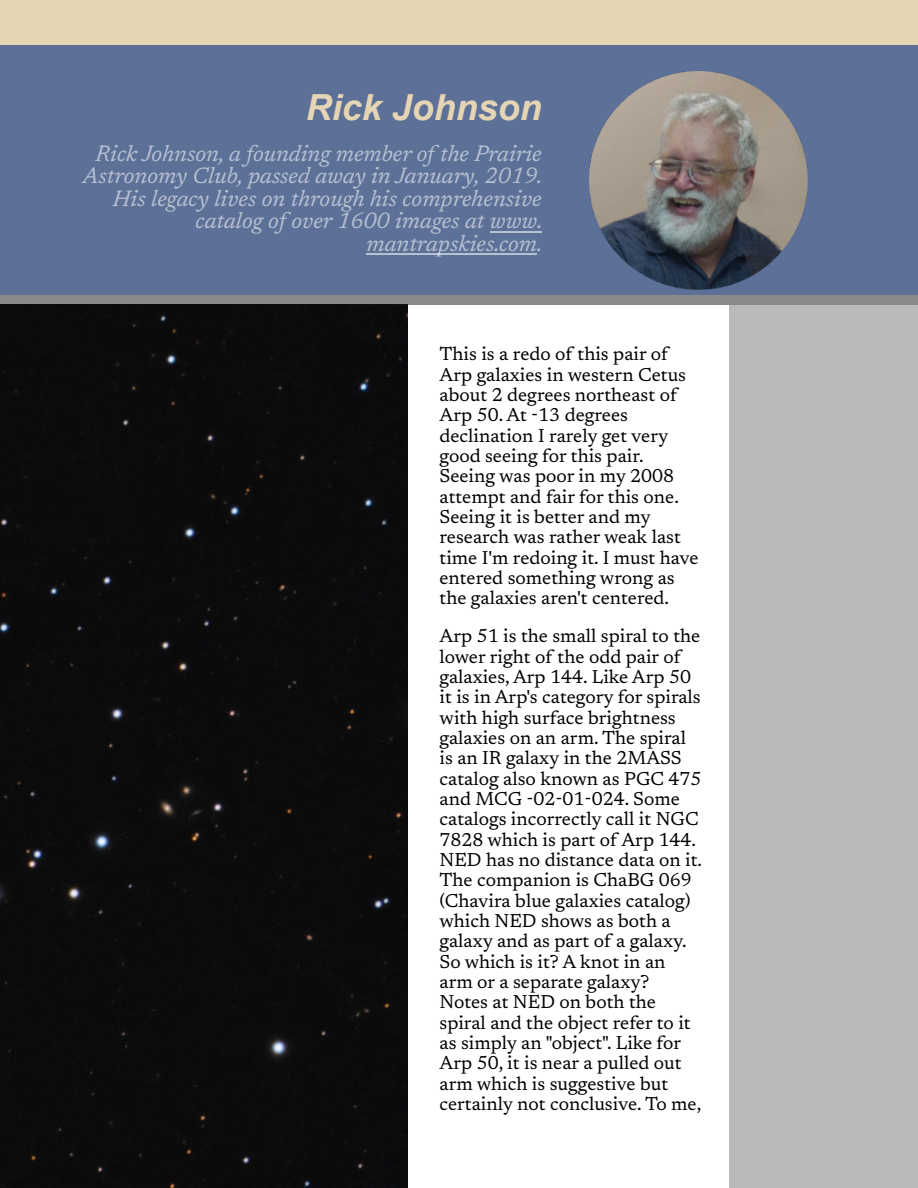
<style>
.page{position:relative;width:918px;height:1188px;background:#fff}
.page>*{position:absolute;margin:0;border:0;box-sizing:border-box;transform-origin:0 0}
.t1{font:italic 700 36px "Arial";color:#e5d5b4}
.t2{font:italic 22.5px/22.5px "Newsreader";color:rgb(255 255 255/.57);text-align:right}
.t3{font:18.9px/20.4px "Newsreader";color:#000}
</style>
<div class="page">
<div style="left:730px;top:304px;width:188px;height:884px;background:#b9b9b9"></div>
<div style="left:0;top:32px;width:918px;height:263px;background:#5d7198"></div>
<div style="left:0;top:295px;width:918px;height:9px;background:#898989"></div>
<div style="left:0;top:0;width:918px;height:45px;background:#e5d5b4"></div>
<hr style="left:490px;top:231px;width:52px;height:1px;background:#b8c1d2">
<hr style="left:366px;top:254px;width:171px;height:1px;background:#b8c1d2">
<img style="left:590px;top:72px;width:217px;height:217px">
<div style="left:0;top:305px;width:407px;height:883px;background:#0b0b0c"></div>
<h1 class="t1" style="left:306px;top:94px;width:238px">Rick Johnson</h1>
<p class="t2" style="left:83px;top:144px;width:461px">Rick Johnson, a founding member of the Prairie Astronomy Club, passed away in January, 2019.<br>His legacy lives on through his comprehensive catalog of over 1600 images at www. mantrapskies.com.</p>
<p class="t3" style="left:440px;top:346px;width:261px">This is a redo of this pair of<br>Arp galaxies in western Cetus about 2 degrees northeast of<br>Arp 50. At -13 degrees declination I rarely get very good seeing for this pair.<br>Seeing was poor in my 2008 attempt and fair for this one.<br>Seeing it is better and my research was rather weak last time I'm redoing it. I must have entered something wrong as the galaxies aren't centered.</p>
<p class="t3" style="left:440px;top:628px;width:264px">Arp 51 is the small spiral to the lower right of the odd pair of galaxies, Arp 144. Like Arp 50 it is in Arp's category for spirals with high surface brightness galaxies on an arm. The spiral is an IR galaxy in the 2MASS catalog also known as PGC 475 and MCG -02-01-024. Some catalogs incorrectly call it NGC<br>7828 which is part of Arp 144.<br>NED has no distance data on it.<br>The companion is ChaBG 069 (Chavira blue galaxies catalog) which NED shows as both a galaxy and as part of a galaxy.<br>So which is it? A knot in an arm or a separate galaxy?<br>Notes at NED on both the spiral and the object refer to it as simply an "object". Like for<br>Arp 50, it is near a pulled out arm which is suggestive but certainly not conclusive. To me,</p>
</div>
